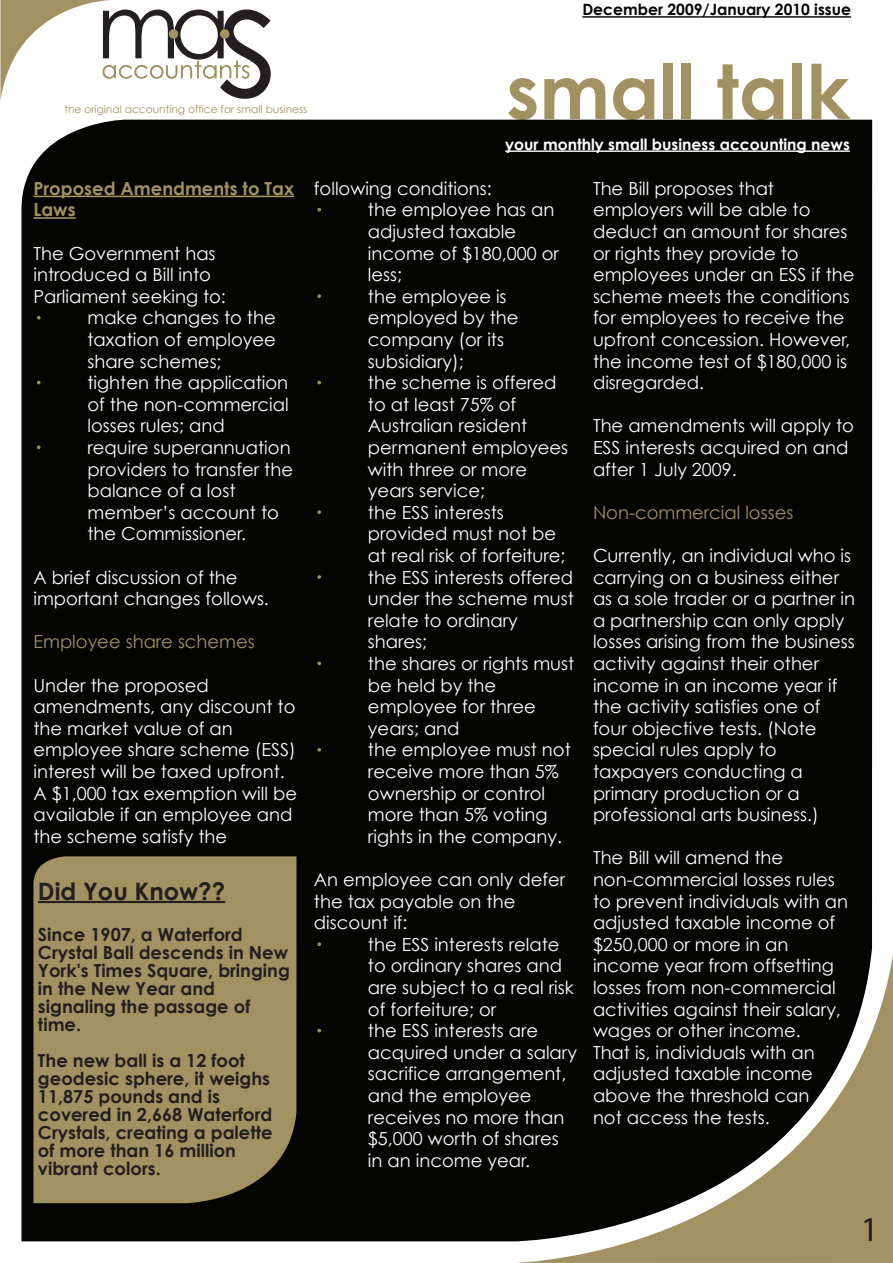
<style>
.page{position:relative;width:893px;height:1263px;background:#fff}
.page>*{position:absolute;margin:0;border:0;box-sizing:border-box;transform-origin:0 0}
.t1{font:34.8px "Myriad Pro";color:#231f20}
.t2{font:700 24px "Century Gothic";color:#231f20}
.t3{font:18px/21.6px "Century Gothic";color:#fff}
.t4{font:700 18px/18px "Century Gothic";color:#231f20}
.t5{font:18px "Century Gothic";color:#a29161}
.t6{font:700 18px/21.6px "Century Gothic";color:#a29161}
.t7{font:700 15.6px "Century Gothic";color:#fff}
.t8{font:700 15.6px "Century Gothic";color:#040503}
.t9{font:10.65px "Century Gothic";color:#a29161}
.s1{color:#a29161}
</style>
<div class="page">
<svg style="left:508px;top:78px;width:29px;height:42px"></svg>
<svg style="left:544px;top:78px;width:61px;height:41px"></svg>
<svg style="left:613px;top:78px;width:41px;height:42px"></svg>
<div style="left:663px;top:64px;width:10px;height:55px;background:#a29161"></div>
<div style="left:681px;top:64px;width:10px;height:55px;background:#a29161"></div>
<svg style="left:717px;top:64px;width:66px;height:56px"></svg>
<div style="left:792px;top:64px;width:10px;height:55px;background:#a29161"></div>
<svg style="left:811px;top:64px;width:40px;height:55px"></svg>
<svg style="left:514px;top:961px;width:378px;height:302px;fill:#a29161"></svg>
<svg style="left:0;top:0;width:271px;height:101px"></svg>
<div style="left:21px;top:120px;width:851px;height:1121px;background:#040503"></div>
<hr style="left:505px;top:150px;width:345px;height:2px;background:#fff">
<div style="left:33px;top:856px;width:263px;height:347px;background:#a29161"></div>
<hr style="left:38px;top:901px;width:187px;height:2px;background:#231f20">
<hr style="left:33px;top:196px;width:261px;height:1px;background:#a29161">
<hr style="left:33px;top:217px;width:43px;height:2px;background:#a29161">
<svg style="left:36px;top:315px;width:6px;height:6px"></svg>
<svg style="left:36px;top:379px;width:6px;height:7px"></svg>
<svg style="left:36px;top:444px;width:6px;height:6px"></svg>
<svg style="left:316px;top:207px;width:6px;height:6px"></svg>
<svg style="left:316px;top:293px;width:6px;height:6px"></svg>
<svg style="left:316px;top:379px;width:6px;height:7px"></svg>
<svg style="left:316px;top:509px;width:6px;height:6px"></svg>
<svg style="left:316px;top:574px;width:6px;height:6px"></svg>
<svg style="left:316px;top:660px;width:6px;height:6px"></svg>
<svg style="left:316px;top:747px;width:6px;height:6px"></svg>
<svg style="left:316px;top:941px;width:6px;height:6px"></svg>
<svg style="left:316px;top:1027px;width:6px;height:7px"></svg>
<hr style="left:582px;top:16px;width:269px;height:2px;background:#040503">
<p class="t8" style="left:582px;top:0;width:270px">December 2009/January 2010 issue</p>
<p class="t9" style="left:64px;top:103px;width:244px">the original accounting office for small business</p>
<p class="t7" style="left:505px;top:134px;width:346px">your monthly small business accounting news</p>
<p class="t6" style="left:33px;top:177px;width:262px">Proposed Amendments to Tax<br>Laws</p>
<p class="t3" style="left:33px;top:242px;width:194px">The Government has introduced a Bill into<br>Parliament seeking to: <span class="s1">·</span></p>
<p class="t3" style="left:87px;top:307px;width:190px;text-align:justify">make changes to the taxation of employee share schemes;</p>
<p class="t5" style="left:33px;top:372px;width:7px">·</p>
<p class="t3" style="left:87px;top:372px;width:203px;text-align:justify">tighten the application of the non-commercial losses rules; and</p>
<p class="t5" style="left:33px;top:436px;width:7px">·</p>
<p class="t3" style="left:87px;top:436px;width:207px">require superannuation providers to transfer the balance of a lost member’s account to the Commissioner.</p>
<p class="t3" style="left:33px;top:566px;width:237px">A brief discussion of the important changes follows.</p>
<p class="t5" style="left:33px;top:631px;width:223px">Employee share schemes</p>
<p class="t3" style="left:33px;top:674px;width:265px">Under the proposed amendments, any discount to the market value of an employee share scheme (ESS) interest will be taxed upfront.<br>A $1,000 tax exemption will be available if an employee and the scheme satisfy the</p>
<p class="t2" style="left:38px;top:876px;width:189px">Did You Know??</p>
<p class="t4" style="left:38px;top:925px;width:253px">Since 1907, a Waterford<br>Crystal Ball descends in New<br>York's Times Square, bringing in the New Year and signaling the passage of time.</p>
<p class="t4" style="left:38px;top:1051px;width:236px">The new ball is a 12 foot geodesic sphere, it weighs<br>11,875 pounds and is covered in 2,668 Waterford<br>Crystals, creating a palette of more than 16 million vibrant colors.</p>
<p class="t3" style="left:314px;top:177px;width:179px">following conditions: <span class="s1">·</span></p>
<p class="t3" style="left:368px;top:199px;width:192px">the employee has an adjusted taxable income of $180,000 or less;</p>
<p class="t5" style="left:314px;top:285px;width:7px">·</p>
<p class="t3" style="left:368px;top:285px;width:208px">the employee is employed by the company (or its subsidiary);<br>the scheme is offered to at least 75% of<br>Australian resident permanent employees with three or more years service;<br>the ESS interests provided must not be at real risk of forfeiture; the ESS interests offered under the scheme must relate to ordinary shares;<br>the shares or rights must be held by the employee for three years; and<br>the employee must not receive more than 5% ownership or control more than 5% voting rights in the company.</p>
<p class="t3" style="left:314px;top:868px;width:253px">An employee can only defer the tax payable on the discount if:<br><span class="s1">·</span></p>
<p class="t3" style="left:368px;top:933px;width:210px">the ESS interests relate to ordinary shares and are subject to a real risk of forfeiture; or<br>the ESS interests are acquired under a salary sacrifice arrangement, and the employee receives no more than $5,000 worth of shares in an income year.</p>
<p class="t3" style="left:593px;top:177px;width:263px">The Bill proposes that employers will be able to deduct an amount for shares or rights they provide to employees under an ESS if the scheme meets the conditions for employees to receive the upfront concession. However, the income test of $180,000 is disregarded.</p>
<p class="t3" style="left:593px;top:415px;width:262px">The amendments will apply to<br>ESS interests acquired on and after 1 July 2009.</p>
<p class="t5" style="left:593px;top:501px;width:202px">Non-commercial losses</p>
<p class="t3" style="left:593px;top:544px;width:264px">Currently, an individual who is carrying on a business either as a sole trader or a partner in a partnership can only apply losses arising from the business activity against their other income in an income year if the activity satisfies one of four objective tests. (Note special rules apply to taxpayers conducting a primary production or a professional arts business.)</p>
<p class="t3" style="left:593px;top:847px;width:257px">The Bill will amend the non-commercial losses rules to prevent individuals with an adjusted taxable income of $250,000 or more in an income year from offsetting losses from non-commercial activities against their salary, wages or other income.<br>That is, individuals with an adjusted taxable income above the threshold can<br>not access the tests.</p>
<p class="t1" style="left:861px;top:1208px;width:19px">1</p>
</div>
